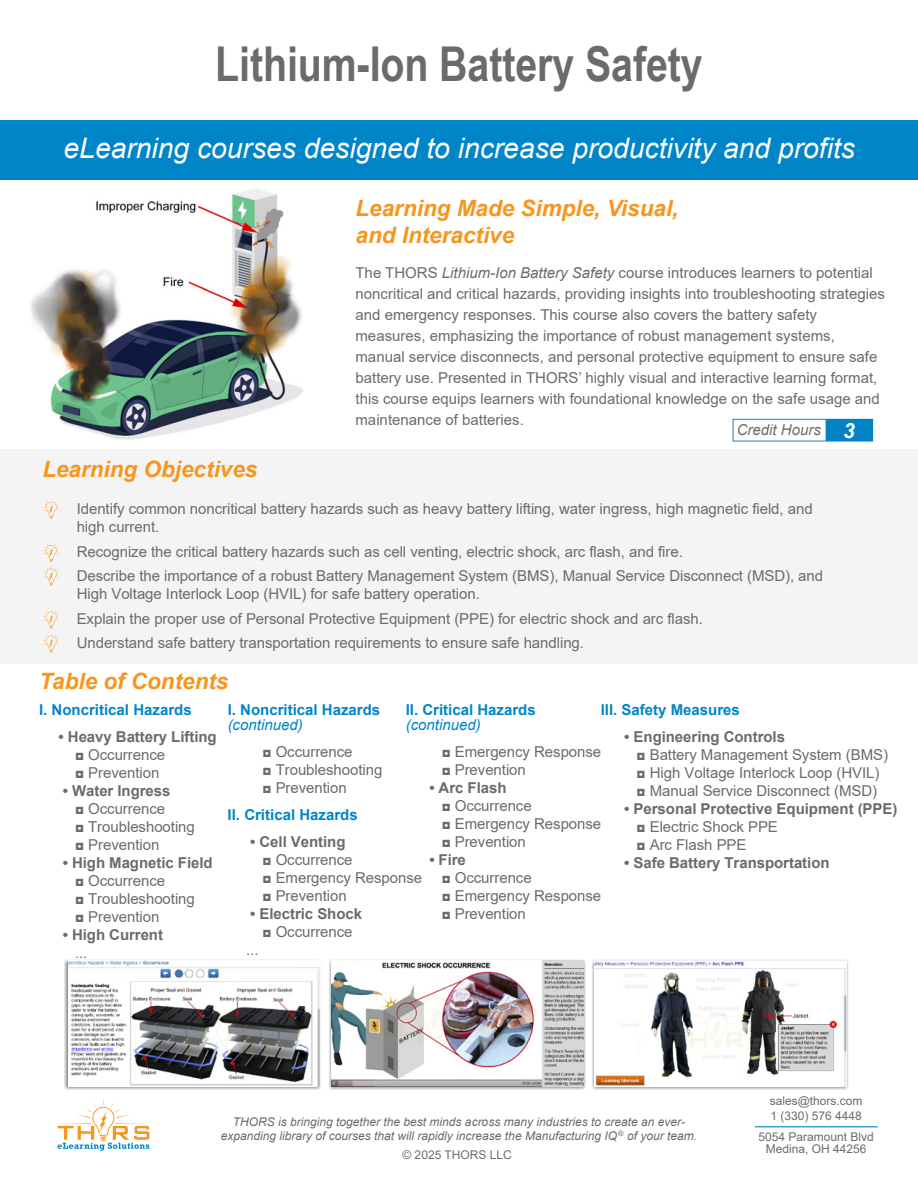
<style>
.page{position:relative;width:918px;height:1188px;background:#fff}
.page>*{position:absolute;margin:0;border:0;box-sizing:border-box;transform-origin:0 0}
.t1{font:700 48px "Arial Narrow";color:#6b6b6b}
.t2{font:italic 28.2px "Arial";color:#fff}
.t3{font:italic 700 22.5px/27px "Arial";color:#f8951d}
.t4{font:15px/18px "Arial";letter-spacing:-.005em;color:#6b6b6b}
.t5{font:700 15px "Arial";letter-spacing:-.005em;color:#6b6b6b}
.t6{font:700 15px "Arial";color:#0085c8}
.t7{font:italic 15px "Arial";color:#0084c7}
.t8{font:italic 15px "Arial";color:#6c6c6c}
.t9{font:italic 12px/14.4px "Arial";color:#6b6b6b;text-align:center}
.t10{font:12px/15px "Arial";color:#6b6b6b}
.t11{font:12px "Arial";color:#6d6e6f}
.t12{font:italic 7.5px "Arial";color:#6b6b6b}
.s1{font-style:italic}
.s2{font-weight:700;font-size:21px;color:#fff}
</style>
<div class="page">
<svg style="left:57px;top:1142px;width:93px;height:9px"></svg>
<img style="left:637px;top:959px;width:241px;height:169px">
<img style="left:373px;top:959px;width:264px;height:131px">
<img style="left:57px;top:959px;width:316px;height:183px">
<img style="left:594px;top:960px;width:252px;height:126px">
<img style="left:331px;top:960px;width:252px;height:126px">
<img style="left:69px;top:960px;width:252px;height:126px">
<img style="left:31px;top:189px;width:272px;height:251px">
<div style="left:0;top:449px;width:918px;height:215px;background:#f4f4f5"></div>
<svg style="left:43px;top:542px;width:16px;height:44px"></svg>
<svg style="left:43px;top:499px;width:16px;height:20px"></svg>
<svg style="left:43px;top:609px;width:16px;height:44px"></svg>
<svg style="left:733px;top:419px;width:140px;height:23px"></svg>
<div style="left:0;top:120px;width:918px;height:60px;background:#0085c8"></div>
<h1 class="t1" style="left:215px;top:27px;width:489px">Lithium-Ion Battery Safety</h1>
<h2 class="t2" style="left:64px;top:130px;width:793px">eLearning courses designed to increase productivity and profits</h2>
<h3 class="t3" style="left:356px;top:196px;width:325px">Learning Made Simple, Visual, and Interactive</h3>
<h3 class="t3" style="left:42px;top:456px;width:217px">Learning Objectives</h3>
<p class="t4" style="left:356px;top:262px;width:531px;line-height:21px">The THORS <span class="s1">Lithium-Ion Battery Safety</span> course introduces learners to potential noncritical and critical hazards, providing insights into troubleshooting strategies and emergency responses. This course also covers the battery safety measures, emphasizing the importance of robust management systems, manual service disconnects, and personal protective equipment to ensure safe battery use. Presented in THORS’ highly visual and interactive learning format, this course equips learners with foundational knowledge on the safe usage and maintenance of batteries.</p>
<p class="t8" style="left:737px;top:420px;width:120px">Credit Hours <span class="s2">3</span></p>
<p class="t4" style="left:77px;top:500px;width:738px">Identify common noncritical battery hazards such as heavy battery lifting, water ingress, high magnetic field, and high current.</p>
<p class="t4" style="left:77px;top:543px;width:608px">Recognize the critical battery hazards such as cell venting, electric shock, arc flash, and fire.</p>
<p class="t4" style="left:77px;top:566px;width:748px">Describe the importance of a robust Battery Management System (BMS), Manual Service Disconnect (MSD), and<br>High Voltage Interlock Loop (HVIL) for safe battery operation.</p>
<p class="t4" style="left:77px;top:609px;width:628px">Explain the proper use of Personal Protective Equipment (PPE) for electric shock and arc flash.</p>
<p class="t4" style="left:77px;top:633px;width:509px">Understand safe battery transportation requirements to ensure safe handling.</p>
<h3 class="t3" style="left:39px;top:668px;width:191px">Table of Contents</h3>
<p class="t6" style="left:406px;top:699px;width:132px">II. Critical Hazards</p>
<p class="t7" style="left:406px;top:715px;width:77px">(continued)</p>
<p class="t6" style="left:601px;top:699px;width:141px">III. Safety Measures</p>
<p class="t6" style="left:39px;top:699px;width:154px">I. Noncritical Hazards</p>
<p class="t6" style="left:228px;top:699px;width:154px">I. Noncritical Hazards</p>
<p class="t7" style="left:228px;top:715px;width:77px">(continued)</p>
<p class="t5" style="left:624px;top:726px;width:162px">• Engineering Controls</p>
<p class="t4" style="left:637px;top:745px;width:253px">◘ Battery Management System (BMS) ◘ High Voltage Interlock Loop (HVIL) ◘ Manual Service Disconnect (MSD)</p>
<p class="t5" style="left:624px;top:798px;width:275px">• Personal Protective Equipment (PPE)</p>
<p class="t4" style="left:637px;top:817px;width:143px">◘ Electric Shock PPE ◘ Arc Flash PPE</p>
<p class="t5" style="left:624px;top:852px;width:207px">• Safe Battery Transportation</p>
<p class="t5" style="left:59px;top:726px;width:160px">• Heavy Battery Lifting</p>
<p class="t4" style="left:75px;top:745px;width:92px">◘ Occurrence ◘ Prevention</p>
<p class="t5" style="left:63px;top:780px;width:109px">• Water Ingress</p>
<p class="t4" style="left:75px;top:799px;width:121px">◘ Occurrence<br>◘ Troubleshooting ◘ Prevention</p>
<p class="t5" style="left:63px;top:852px;width:151px">• High Magnetic Field</p>
<p class="t4" style="left:75px;top:871px;width:121px">◘ Occurrence<br>◘ Troubleshooting ◘ Prevention</p>
<p class="t5" style="left:63px;top:924px;width:102px">• High Current</p>
<p class="t4" style="left:75px;top:943px;width:14px">...</p>
<p class="t4" style="left:263px;top:742px;width:121px">◘ Occurrence<br>◘ Troubleshooting ◘ Prevention</p>
<p class="t6" style="left:228px;top:804px;width:132px">II. Critical Hazards</p>
<p class="t5" style="left:250px;top:831px;width:97px">• Cell Venting</p>
<p class="t4" style="left:263px;top:850px;width:161px">◘ Occurrence<br>◘ Emergency Response ◘ Prevention</p>
<p class="t5" style="left:250px;top:903px;width:113px">• Electric Shock</p>
<p class="t4" style="left:263px;top:922px;width:92px">◘ Occurrence</p>
<p class="t4" style="left:246px;top:940px;width:14px">...</p>
<p class="t4" style="left:442px;top:742px;width:161px">◘ Emergency Response ◘ Prevention</p>
<p class="t5" style="left:429px;top:777px;width:79px">• Arc Flash</p>
<p class="t4" style="left:442px;top:796px;width:161px">◘ Occurrence<br>◘ Emergency Response ◘ Prevention</p>
<p class="t5" style="left:429px;top:849px;width:38px">• Fire</p>
<p class="t4" style="left:442px;top:868px;width:161px">◘ Occurrence<br>◘ Emergency Response ◘ Prevention</p>
<p class="t9" style="left:221px;top:1115px;width:478px">THORS is bringing together the best minds across many industries to create an ever&shy;expanding library of courses that will rapidly increase the Manufacturing IQ of your team.</p>
<p class="t12" style="left:618px;top:1129px;width:7px">®</p>
<p class="t11" style="left:402px;top:1147px;width:111px">© 2025 THORS LLC</p>
<p class="t10" style="left:770px;top:1093px;width:94px">sales@thors.com<br>1 (330) 576 4448</p>
<p class="t10" style="left:759px;top:1130px;width:117px;line-height:12px;text-align:center">5054 Paramount Blvd<br>Medina, OH 44256</p>
</div>
